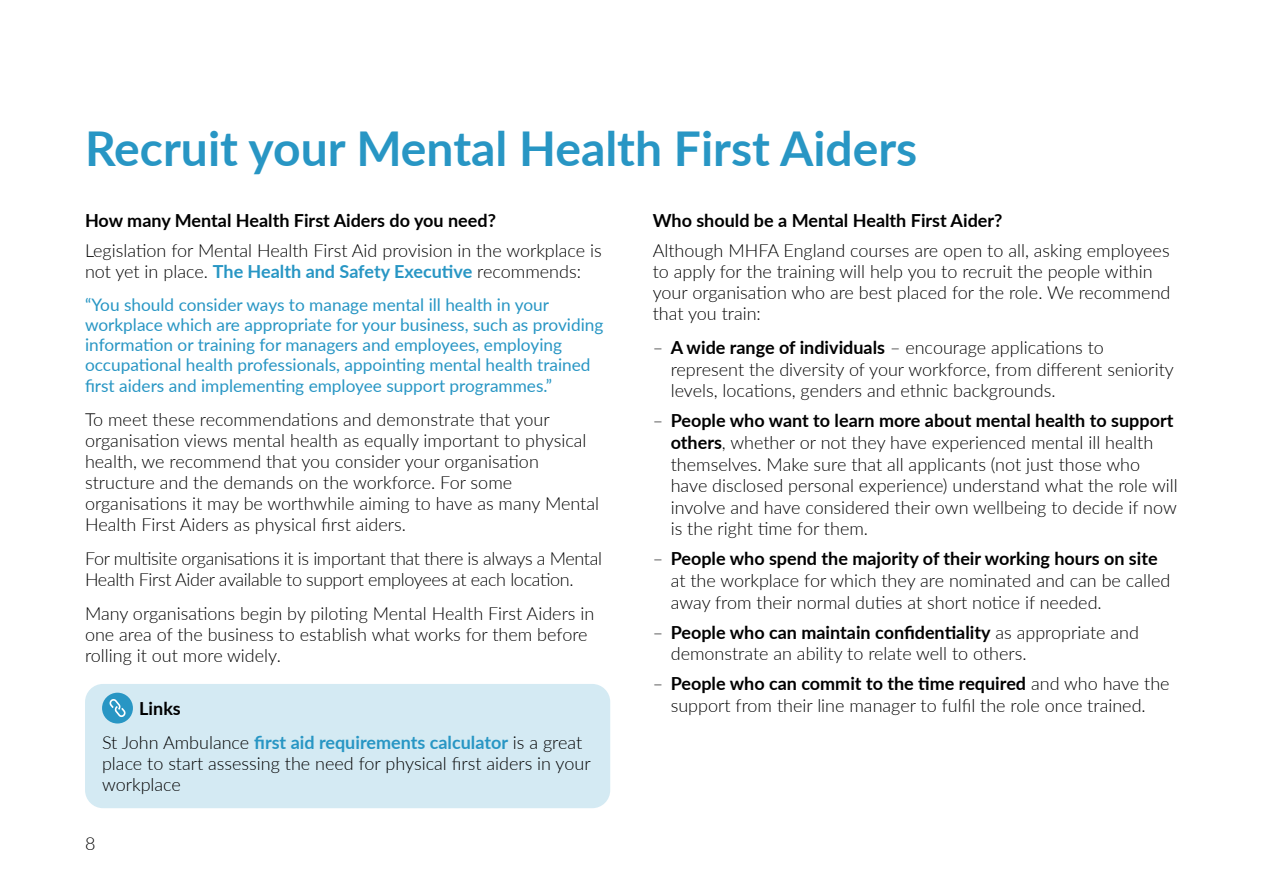
<style>
.page{position:relative;width:1263px;height:893px;background:#fff}
.page>*{position:absolute;margin:0;border:0;box-sizing:border-box;transform-origin:0 0}
.t1{font:700 48px "Lato";color:#2896c4}
.t2{font:300 18px/21px "Lato";color:#000}
.t3{font:700 18px "Lato";color:#000}
.t4{font:300 18px/21px "Lato";letter-spacing:-.02em;color:#000}
.t5{font:17.25px/20.4px "Lato";color:#2896c4}
.s1{font-weight:700;color:#2896c4}
.s2{font-weight:700}
.s3{font-weight:300}
</style>
<div class="page">
<div style="left:85px;top:684px;width:525px;height:124px;background:#d4eaf3;border-radius:18px"></div>
<div style="left:102px;top:693px;width:31px;height:30px;background:#2896c4;border-radius:50%"></div>
<svg style="left:110px;top:699px;width:16px;height:18px"></svg>
<h1 class="t1" style="left:85px;top:113px;width:834px">Recruit your Mental Health First Aiders</h1>
<p class="t3" style="left:85px;top:207px;width:412px">How many Mental Health First Aiders do you need?</p>
<p class="t2" style="left:85px;top:239px;width:518px">Legislation for Mental Health First Aid provision in the workplace is not yet in place. <span class="s1">The Health and Safety Executive</span> recommends:</p>
<p class="t5" style="left:85px;top:293px;width:520px">“You should consider ways to manage mental ill health in your workplace which are appropriate for your business, such as providing information or training for managers and employees, employing occupational health professionals, appointing mental health trained first aiders and implementing employee support programmes.”</p>
<p class="t2" style="left:85px;top:408px;width:516px">To meet these recommendations and demonstrate that your organisation views mental health as equally important to physical health, we recommend that you consider your organisation structure and the demands on the workforce. For some organisations it may be worthwhile aiming to have as many Mental Health First Aiders as physical first aiders.</p>
<p class="t4" style="left:85px;top:547px;width:518px">For multisite organisations it is important that there is always a Mental<br>Health First Aider available to support employees at each location.</p>
<p class="t2" style="left:85px;top:602px;width:511px">Many organisations begin by piloting Mental Health First Aiders in one area of the business to establish what works for them before rolling it out more widely.</p>
<p class="t3" style="left:653px;top:207px;width:351px">Who should be a Mental Health First Aider?</p>
<p class="t2" style="left:653px;top:239px;width:519px">Although MHFA England courses are open to all, asking employees to apply for the training will help you to recruit the people within your organisation who are best placed for the role. We recommend that you train:</p>
<p class="t2" style="left:671px;top:336px;width:505px;line-height:21.6px;text-indent:-18px">– <span class="s2">A wide range of individuals</span> – encourage applications to represent the diversity of your workforce, from different seniority levels, locations, genders and ethnic backgrounds.</p>
<p class="t2" style="left:671px;top:409px;width:509px;line-height:21.6px;text-indent:-18px">– <span class="s2">People who want to learn more about mental health to support others</span>, whether or not they have experienced mental ill health themselves. Make sure that all applicants (not just those who have disclosed personal experience) understand what the role will involve and have considered their own wellbeing to decide if now is the right time for them.</p>
<p class="t2" style="left:671px;top:547px;width:501px;line-height:21.6px;text-indent:-18px">– <span class="s2">People who spend the majority of their working hours on site </span>at the workplace for which they are nominated and can be called away from their normal duties at short notice if needed.</p>
<p class="t2" style="left:671px;top:621px;width:470px;line-height:21.6px;text-indent:-18px">– <span class="s2">People who can maintain confidentiality</span> as appropriate and demonstrate an ability to relate well to others.</p>
<p class="t3" style="left:653px;top:671px;width:518px"><span class="s3">–</span> People who can commit to the time required <span class="s3">and who have the</span></p>
<p class="t3" style="left:139px;top:696px;width:43px">Links</p>
<p class="t2" style="left:671px;top:694px;width:476px">support from their line manager to fulfil the role once trained.</p>
<p class="t2" style="left:102px;top:732px;width:490px">St John Ambulance <span class="s1">first aid requirements calculator</span> is a great place to start assessing the need for physical first aiders in your workplace</p>
<p class="t2" style="left:85px;top:833px;width:12px">8</p>
</div>
